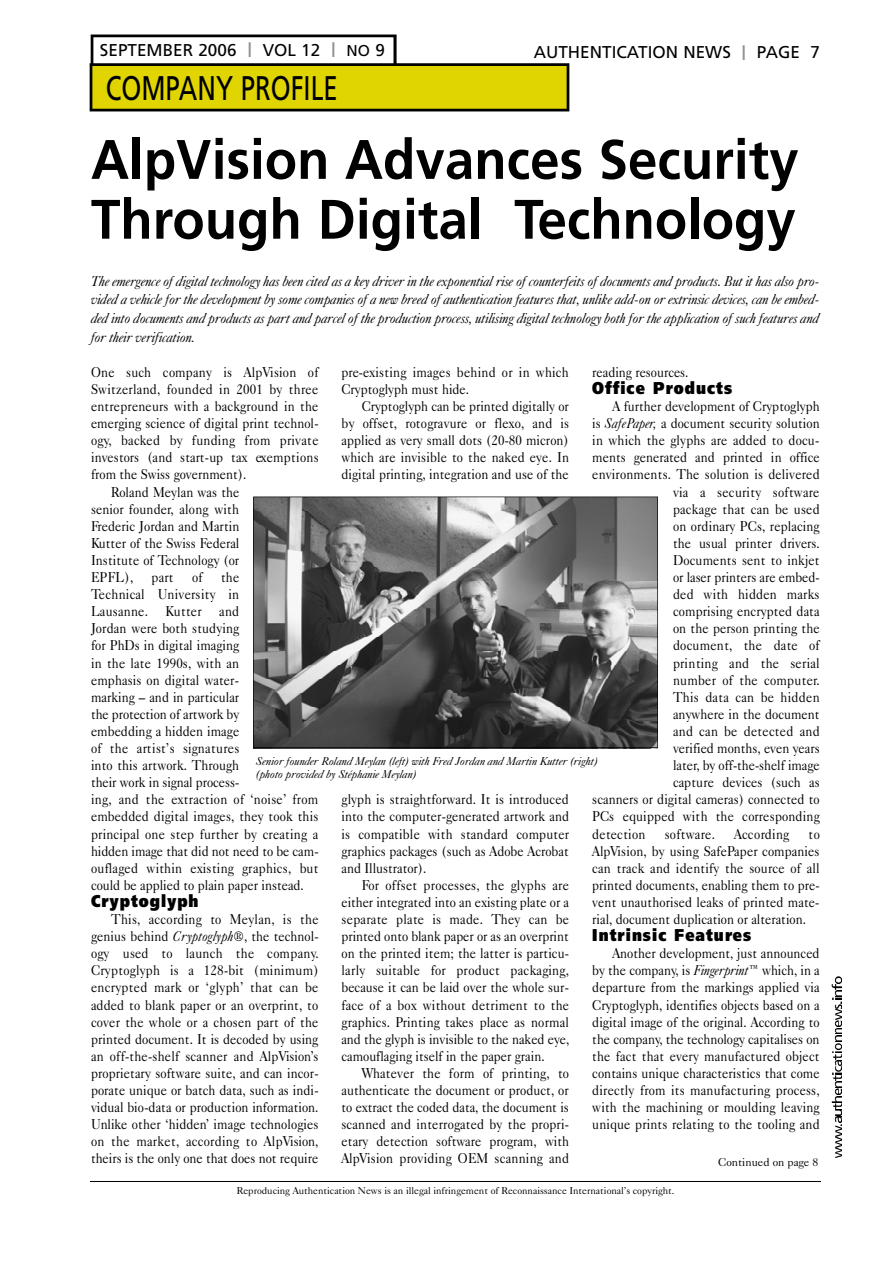
<style>
.page{position:relative;width:893px;height:1263px;background:#fff}
.page>*{position:absolute;margin:0;border:0;box-sizing:border-box;transform-origin:0 0}
.t1{font:700 55.5px/59.8px "Frutiger";color:#000;scale:.95 1}
.t2{font:34.2px "Frutiger";color:#000;scale:.75 1}
.t3{font:17.1px "Frutiger";color:#000}
.t4{font:900 17.1px "Frutiger";letter-spacing:.07em;color:#000;scale:.85 1}
.t5{font:14.25px/17.1px "Caslon 540 BT";letter-spacing:.005em;color:#000;text-align:justify;scale:.9 1}
.t6{font:italic 14.25px/18.6px "Caslon 540 BT";color:#000;text-align:justify;scale:.95 1}
.t7{font:14.25px "Caslon 540 BT";letter-spacing:.025em;color:#000;scale:.9 1}
.t8{font:italic 11.4px/13.6px "Caslon 540 BT";color:#000}
.t9{font:11.4px "Caslon 540 BT";color:#000}
.t10{font:9.9px "Caslon 540 BT";color:#000}
.s1{font-size:21.15px;color:#919191}
.s2{font-size:15.6px}
.s3{font-style:italic}
</style>
<div class="page">
<img style="left:835px;top:1126px;width:6px;height:32px">
<img style="left:834px;top:1117px;width:7px;height:5px">
<img style="left:833px;top:1104px;width:8px;height:11px">
<img style="left:831px;top:1089px;width:10px;height:13px">
<img style="left:833px;top:1076px;width:8px;height:11px">
<svg style="left:832px;top:1073px;width:9px;height:2px"></svg>
<img style="left:833px;top:1054px;width:8px;height:17px">
<svg style="left:832px;top:1051px;width:9px;height:2px"></svg>
<img style="left:834px;top:1036px;width:7px;height:14px">
<img style="left:834px;top:1028px;width:7px;height:6px">
<img style="left:834px;top:1004px;width:7px;height:22px">
<svg style="left:832px;top:998px;width:9px;height:5px"></svg>
<img style="left:831px;top:977px;width:10px;height:19px">
<hr style="left:90px;top:1182px;width:730px;height:1px;background:#000">
<svg style="left:90px;top:35px;width:479px;height:76px"></svg>
<svg style="left:253px;top:497px;width:405px;height:251px;background:#6a6a6a"></svg>
<p class="t3" style="left:100px;top:43px;width:286px">SEPTEMBER 2006 <span class="s1">I</span> VOL 12 <span class="s1">I</span> <span class="s2">NO</span> 9</p>
<p class="t3" style="left:533px;top:46px;width:287px">AUTHENTICATION NEWS <span class="s1">I</span> PAGE 7</p>
<h2 class="t2" style="left:106px;top:74px;width:311px">COMPANY PROFILE</h2>
<h1 class="t1" style="left:91px;top:134px;width:746px">AlpVision Advances Security<br>Through Digital Technology</h1>
<p class="t6" style="left:91px;top:273px;width:768px">The emergence of digital technology has been cited as a key driver in the exponential rise of counterfeits of documents and products. But it has also pro&shy;vided a vehicle for the development by some companies of a new breed of authentication features that, unlike add-on or extrinsic devices, can be embed&shy;ded into documents and products as part and parcel of the production process, utilising digital technology both for the application of such features and for their verification.</p>
<p class="t5" style="left:91px;top:365px;width:254px">One such company is AlpVision of</p>
<p class="t5" style="left:91px;top:382px;width:254px">Switzerland, founded in 2001 by three</p>
<p class="t5" style="left:91px;top:399px;width:254px">entrepreneurs with a background in the</p>
<p class="t5" style="left:91px;top:416px;width:254px">emerging science of digital print technol-</p>
<p class="t7" style="left:91px;top:435px;width:254px">o g y, backed by funding from private</p>
<p class="t5" style="left:91px;top:450px;width:254px">investors (and start-up tax ex e m p t io n s</p>
<p class="t5" style="left:91px;top:467px;width:174px">from the Swiss government).</p>
<p class="t5" style="left:111px;top:485px;width:144px">Roland Meylan was the</p>
<p class="t5" style="left:91px;top:502px;width:166px">senior founder, along with</p>
<p class="t5" style="left:91px;top:519px;width:166px">Frederic Jordan and Martin</p>
<p class="t5" style="left:91px;top:536px;width:166px">Kutter of the Swiss Federal</p>
<p class="t5" style="left:91px;top:553px;width:166px">Institute of Technology (or</p>
<p class="t5" style="left:91px;top:570px;width:48px">EPFL),</p>
<p class="t5" style="left:151px;top:570px;width:26px">part</p>
<p class="t5" style="left:192px;top:570px;width:13px">of</p>
<p class="t5" style="left:341px;top:365px;width:254px">pre-existing images behind or in which<br>Cryptoglyph must hide.</p>
<p class="t5" style="left:341px;top:399px;width:254px;text-indent:20px">Cryptoglyph can be printed digitally or by offset, rotogravure or flexo, and is applied as very small dots (20-80 micron) which are invisible to the naked eye. In digital printing, integration and use of the</p>
<p class="t5" style="left:592px;top:365px;width:108px">reading resources.</p>
<p class="t4" style="left:592px;top:381px;width:166px">O ffice Pro d u c t s</p>
<p class="t5" style="left:612px;top:399px;width:232px">A further development of Cryptoglyph</p>
<p class="t5" style="left:592px;top:416px;width:254px">is <span class="s3">SafePaper,</span> a document security solution</p>
<p class="t5" style="left:592px;top:433px;width:253px">in which the glyphs are added to docu-</p>
<p class="t5" style="left:592px;top:450px;width:254px">ments generated and printed in office</p>
<p class="t5" style="left:592px;top:467px;width:254px">environments. The solution is delivered</p>
<p class="t7" style="left:673px;top:487px;width:164px">via a security software</p>
<p class="t5" style="left:673px;top:502px;width:164px">package that can be used</p>
<p class="t5" style="left:673px;top:519px;width:164px">on ordinary PCs, replacing</p>
<p class="t5" style="left:673px;top:536px;width:164px">the usual printer drivers.</p>
<p class="t5" style="left:673px;top:553px;width:164px">Documents sent to inkjet</p>
<p class="t5" style="left:673px;top:570px;width:164px">or laser printers are embed-</p>
<p class="t5" style="left:673px;top:587px;width:164px">ded with hidden marks</p>
<p class="t5" style="left:673px;top:604px;width:164px">comprising encrypted data</p>
<p class="t5" style="left:673px;top:621px;width:164px">on the person printing the</p>
<p class="t5" style="left:673px;top:638px;width:164px">document, the date of</p>
<p class="t5" style="left:673px;top:656px;width:164px">printing and the serial</p>
<p class="t5" style="left:673px;top:673px;width:164px">number of the computer.</p>
<p class="t5" style="left:673px;top:690px;width:164px">This data can be hidden</p>
<p class="t5" style="left:673px;top:707px;width:164px">anywhere in the document</p>
<p class="t5" style="left:673px;top:724px;width:164px">and can be detected and</p>
<p class="t5" style="left:673px;top:741px;width:164px">verified months, even years</p>
<p class="t5" style="left:673px;top:758px;width:164px">later, by off-the-shelf image</p>
<p class="t5" style="left:673px;top:775px;width:164px">capture devices (such as</p>
<p class="t5" style="left:592px;top:792px;width:254px">scanners or digital cameras) connected to</p>
<p class="t5" style="left:592px;top:809px;width:254px">PCs equipped with the corresponding</p>
<p class="t5" style="left:592px;top:827px;width:61px">detection</p>
<p class="t7" style="left:664px;top:829px;width:57px">software.</p>
<p class="t5" style="left:734px;top:827px;width:63px">According</p>
<p class="t5" style="left:91px;top:570px;width:254px;text-align:left;text-indent:130px">the<br>Technical University in<br>Lausanne. Kutter and<br>Jordan were both studying<br>for PhDs in digital imaging<br>in the late 1990s, with an<br>emphasis on digital water-<br>marking – and in particular<br>the protection of artwork by<br>embedding a hidden image<br>of the artist’s signatures<br>into this artwork. Through<br>their work in signal process-<br>ing, and the extraction of ‘noise’ from embedded digital images, they took this principal one step further by creating a hidden image that did not need to be cam&shy;ouflaged within existing graphics, but could be applied to plain paper instead.</p>
<p class="t4" style="left:91px;top:894px;width:128px">C ry p t o g l y p h</p>
<p class="t5" style="left:91px;top:912px;width:254px;text-indent:20px">This, according to Meylan, is the genius behind <span class="s3">Cryptoglyph</span>®, the technol&shy;ogy used to launch the company.<br>Cryptoglyph is a 128-bit (minimum) encrypted mark or ‘glyph’ that can be added to blank paper or an overprint, to cover the whole or a chosen part of the printed document. It is decoded by using an off-the-shelf scanner and AlpVision’s proprietary software suite, and can incor&shy;porate unique or batch data, such as indi&shy;vidual bio-data or production information.<br>Unlike other ‘hidden’ image technologies on the market, according to AlpVision, theirs is the only one that does not require</p>
<p class="t8" style="left:256px;top:755px;width:343px">Senior founder Roland Meylan (left) with Fred Jordan and Martin Kutter (right) (photo provided by Stéphanie Meylan)</p>
<p class="t5" style="left:341px;top:792px;width:254px">glyph is straightforward. It is introduced into the computer-generated artwork and is compatible with standard computer graphics packages (such as Adobe Acrobat and Illustrator).</p>
<p class="t5" style="left:341px;top:878px;width:254px;text-indent:20px">For offset processes, the glyphs are either integrated into an existing plate or a separate plate is made. They can be printed onto blank paper or as an overprint on the printed item; the latter is particu&shy;larly suitable for product packaging, because it can be laid over the whole sur&shy;face of a box without detriment to the graphics. Printing takes place as normal and the glyph is invisible to the naked eye, camouflaging itself in the paper grain.</p>
<p class="t5" style="left:341px;top:1066px;width:254px;text-indent:20px">Whatever the form of printing, to authenticate the document or product, or to extract the coded data, the document is scanned and interrogated by the propri&shy;etary detection software program, with AlpVision providing OEM scanning and</p>
<p class="t5" style="left:592px;top:827px;width:254px;text-indent:216px">to AlpVision, by using SafePaper companies can track and identify the source of all printed documents, enabling them to pre&shy;vent unauthorised leaks of printed mate&shy;rial, document duplication or alteration.</p>
<p class="t4" style="left:592px;top:928px;width:188px">Intrinsic Feature s</p>
<p class="t5" style="left:592px;top:946px;width:254px;text-indent:20px">Another development, just announced by the company, is <span class="s3">Fingerprint</span>™ which, in a departure from the markings applied via Cryptoglyph, identifies objects based on a digital image of the original. According to the company, the technology capitalises on the fact that every manufactured object contains unique characteristics that come directly from its manufacturing process, with the machining or moulding leaving unique prints relating to the tooling and</p>
<p class="t9" style="left:718px;top:1158px;width:102px">Continued on page 8</p>
<p class="t10" style="left:237px;top:1187px;width:439px">Reproducing Authentication News is an illegal infringement of Reconnaissance International’s copyright.</p>
</div>
